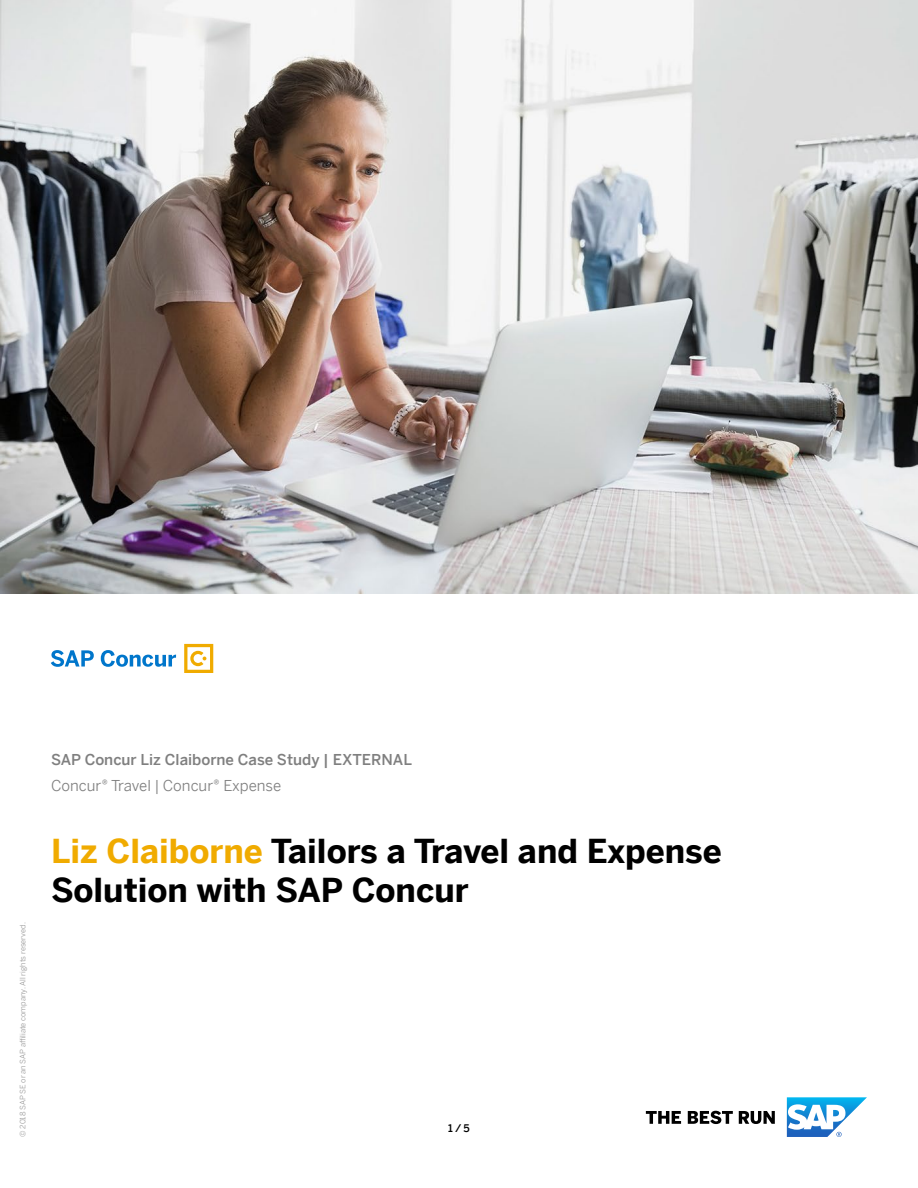
<style>
.page{position:relative;width:918px;height:1188px;background:#fff}
.page>*{position:absolute;margin:0;border:0;box-sizing:border-box;transform-origin:0 0}
.t1{font:700 33px/39px "Benton Sans";color:#000}
.t2{font:500 15px "Benton Sans";color:#7f7f7f}
.t3{font:15px "Benton Sans";color:#7f7f7f}
.t4{font:500 10.5px "Benton Sans";color:#000}
.t5{font:7.5px "Benton Sans";color:#999}
.s1{color:#f0ab00}
</style>
<div class="page">
<img style="left:0;top:0;width:918px;height:594px">
<svg style="left:646px;top:1111px;width:129px;height:13px"></svg>
<svg style="left:787px;top:1097px;width:80px;height:40px"></svg>
<svg style="left:51px;top:650px;width:125px;height:17px"></svg>
<svg style="left:184px;top:644px;width:29px;height:29px"></svg>
<p class="t5" style="left:16px;top:1137px;width:216px;rotate:-90deg">© 2018 SAP SE or an SAP affiliate company. All rights reserved.</p>
<p class="t2" style="left:51px;top:747px;width:363px">SAP Concur Liz Claiborne Case Study | EXTERNAL</p>
<p class="t3" style="left:51px;top:772px;width:232px">Concur® Travel | Concur® Expense</p>
<p class="t1" style="left:51px;top:828px;width:672px"><span class="s1">Liz Claiborne</span> Tailors a Travel and Expense<br>Solution with SAP Concur</p>
<p class="t4" style="left:448px;top:1119px;width:23px">1 / 5</p>
</div>
